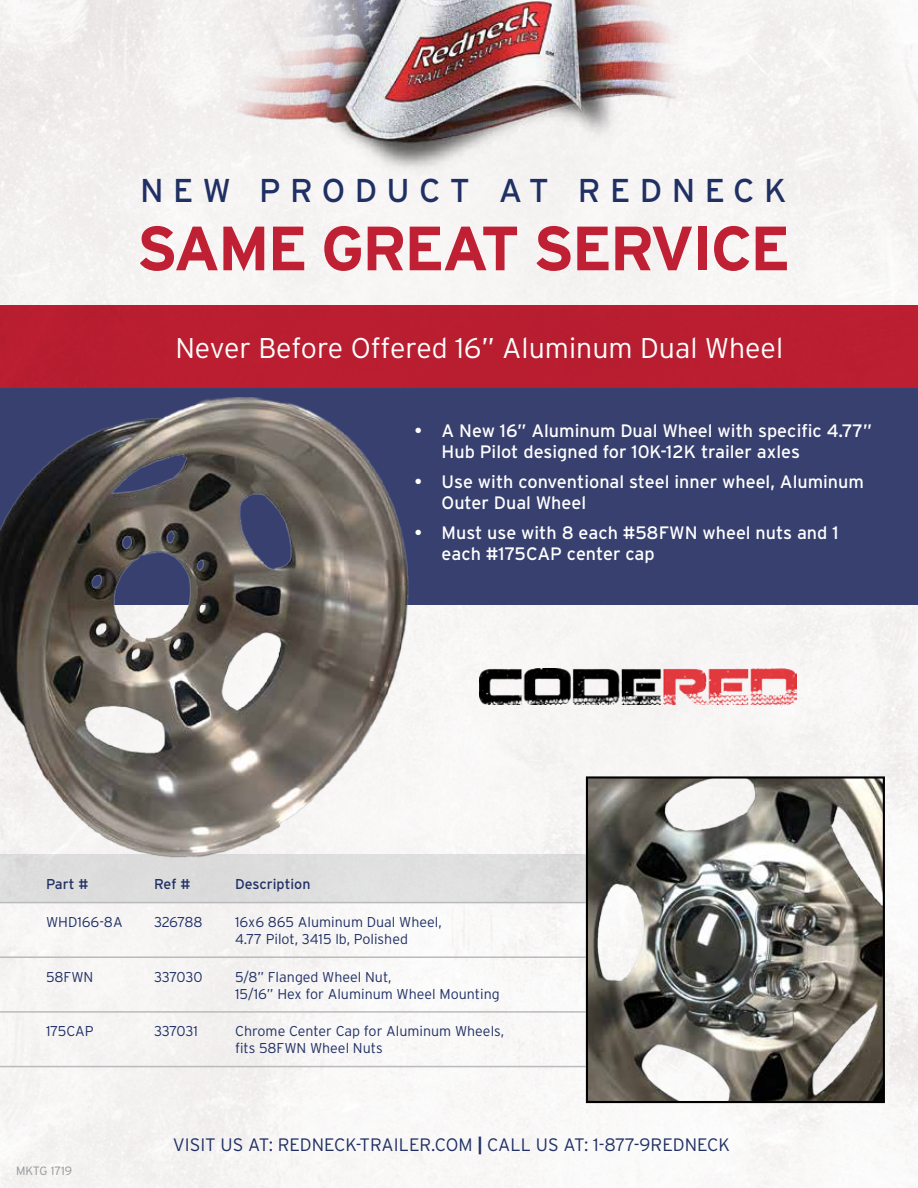
<style>
.page{position:relative;width:918px;height:1188px;background:#f7f5f4}
.page>*{position:absolute;margin:0;border:0;box-sizing:border-box;transform-origin:0 0}
.t1{font:700 62.4px "Interstate";letter-spacing:-.04em;color:#c02033}
.t2{font:33px "Interstate";letter-spacing:.285em;color:#203064}
.t3{font:300 28.5px "Interstate";color:#fff}
.t4{font:18px/21px "Interstate";color:#fff}
.t5{font:300 18px "Interstate";color:#203064}
.t6{font:300 14.25px/17.1px "Interstate";color:#203064}
.t7{font:14.25px "Interstate";color:#203064}
.t8{font:300 12px "Interstate";color:#939598}
.s1{font-weight:700}
</style>
<div class="page">
<div style="left:0;top:305px;width:918px;height:83px;background:#b91e30"></div>
<img style="left:173px;top:0;width:563px;height:177px">
<div style="left:0;top:388px;width:918px;height:217px;background:#37406f"></div>
<div style="left:0;top:855px;width:586px;height:47px;background:#dedede"></div>
<hr style="left:0;top:902px;width:33px;height:1px;background:#b8babc">
<hr style="left:33px;top:902px;width:108px;height:1px;background:#b8babc">
<hr style="left:141px;top:902px;width:81px;height:1px;background:#b8babc">
<hr style="left:222px;top:902px;width:364px;height:1px;background:#b8babc">
<hr style="left:0;top:956px;width:33px;height:2px;background:#b8babc">
<hr style="left:33px;top:956px;width:108px;height:2px;background:#b8babc">
<hr style="left:141px;top:956px;width:81px;height:2px;background:#b8babc">
<hr style="left:222px;top:956px;width:364px;height:2px;background:#b8babc">
<hr style="left:0;top:1011px;width:33px;height:2px;background:#b8babc">
<hr style="left:33px;top:1011px;width:108px;height:2px;background:#b8babc">
<hr style="left:141px;top:1011px;width:81px;height:2px;background:#b8babc">
<hr style="left:222px;top:1011px;width:364px;height:2px;background:#b8babc">
<hr style="left:0;top:1066px;width:33px;height:1px;background:#b8babc">
<hr style="left:33px;top:1066px;width:108px;height:1px;background:#b8babc">
<hr style="left:141px;top:1066px;width:81px;height:1px;background:#b8babc">
<hr style="left:222px;top:1066px;width:364px;height:1px;background:#b8babc">
<img style="left:480px;top:668px;width:316px;height:37px">
<img style="left:0;top:397px;width:411px;height:465px">
<img style="left:589px;top:779px;width:293px;height:321px">
<div style="left:586px;top:776px;width:299px;height:327px;border:2px solid #000"></div>
<h2 class="t2" style="left:140px;top:170px;width:648px">new product at redneck</h2>
<h1 class="t1" style="left:136px;top:210px;width:656px">SAME GREAT SERVICE</h1>
<h3 class="t3" style="left:175px;top:330px;width:609px">Never Before Offered 16” Aluminum Dual Wheel</h3>
<p class="t4" style="left:442px;top:420px;width:432px;text-indent:-27px">• A New 16” Aluminum Dual Wheel with specific 4.77”<br>Hub Pilot designed for 10K-12K trailer axles</p>
<p class="t4" style="left:442px;top:471px;width:424px;text-indent:-27px">• Use with conventional steel inner wheel, Aluminum<br>Outer Dual Wheel</p>
<p class="t4" style="left:442px;top:522px;width:398px;text-indent:-27px">• Must use with 8 each #58FWN wheel nuts and 1 each #175CAP</p>
<p class="t4" style="left:567px;top:543px;width:89px">center cap</p>
<p class="t7" style="left:46px;top:876px;width:44px">Part #</p>
<p class="t7" style="left:154px;top:876px;width:38px">Ref #</p>
<p class="t7" style="left:235px;top:876px;width:77px">Description</p>
<p class="t6" style="left:46px;top:913px;width:78px">WHD166-8A</p>
<p class="t6" style="left:154px;top:913px;width:50px">326788</p>
<p class="t6" style="left:235px;top:913px;width:208px">16x6 865 Aluminum Dual Wheel,<br>4.77 Pilot, 3415 lb, Polished</p>
<p class="t6" style="left:46px;top:968px;width:49px">58FWN</p>
<p class="t6" style="left:154px;top:968px;width:50px">337030</p>
<p class="t6" style="left:235px;top:968px;width:266px">5/8” Flanged Wheel Nut,<br>15/16” Hex for Aluminum Wheel Mounting</p>
<p class="t6" style="left:46px;top:1023px;width:49px">175CAP</p>
<p class="t6" style="left:154px;top:1023px;width:45px">337031</p>
<p class="t6" style="left:235px;top:1023px;width:271px">Chrome Center Cap for Aluminum Wheels, fits 58FWN Wheel Nuts</p>
<p class="t8" style="left:16px;top:1163px;width:58px">MKTG 1719</p>
<p class="t5" style="left:173px;top:1134px;width:275px">Visit us at: redn eck-trailer.com</p>
<p class="t5" style="left:477px;top:1134px;width:242px"><span class="s1">|</span> call us at: 1-877-9redn eck</p>
</div>
